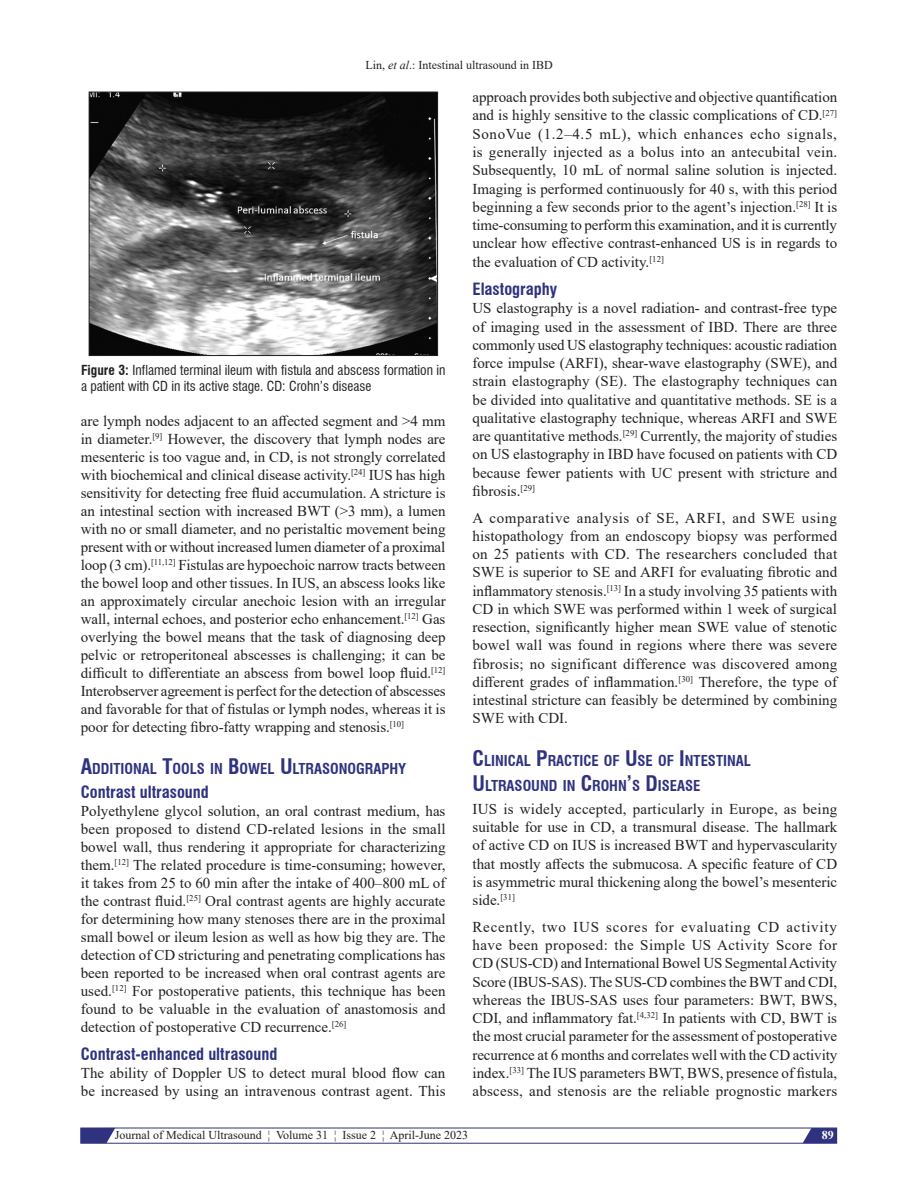
<style>
.page{position:relative;width:918px;height:1188px;background:#fff}
.page>*{position:absolute;margin:0;border:0;box-sizing:border-box;transform-origin:0 0}
.t1{font:700 condensed 16.5px "Swiss 721 BT";color:#2f337f}
.TX{font:15px/18.3px "Times New Roman";color:#231f20;text-align:justify}
.t2{font:700 condensed 14.7px/25.5px "Swiss 721 BT";color:#2f337f}
.FGC{font:condensed 13.5px/16.2px "Swiss 721 BT";color:#231f20}
.t3{font:12px "Times New Roman";color:#231f20}
.t4{font:700 12px "Times New Roman";color:#fff}
.s1{font-style:italic}
.s2{font-weight:700}
.s3{font-size:21px}
</style>
<div class="page">
<svg style="left:80px;top:1128px;width:758px;height:16px"></svg>
<img style="left:91px;top:94px;width:345px;height:260px">
<div style="left:89px;top:92px;width:349px;height:264px;border:1px solid #231f20"></div>
<p class="t3" style="left:365px;top:56px;width:189px">Lin, <span class="s1">et al</span>.: Intestinal ultrasound in IBD</p>
<p class="FGC" style="left:81px;top:362px;width:366px"><span class="s2">Figure 3:</span> Inflamed terminal ileum with fistula and abscess formation in a patient with CD in its active stage. CD: Crohn’s disease</p>
<p class="TX" style="left:81px;top:411px;width:366px">are lymph nodes adjacent to an affected segment and &gt;4 mm in diameter.<sup>[9]</sup> However, the discovery that lymph nodes are mesenteric is too vague and, in CD, is not strongly correlated with biochemical and clinical disease activity.<sup>[24]</sup> IUS has high sensitivity for detecting free fluid accumulation. A stricture is an intestinal section with increased BWT (&gt;3 mm), a lumen with no or small diameter, and no peristaltic movement being present with or without increased lumen diameter of a proximal loop (3 cm).<sup>[11,12]</sup> Fistulas are hypoechoic narrow tracts between the bowel loop and other tissues. In IUS, an abscess looks like an approximately circular anechoic lesion with an irregular wall, internal echoes, and posterior echo enhancement.<sup>[12]</sup> Gas overlying the bowel means that the task of diagnosing deep pelvic or retroperitoneal abscesses is challenging; it can be difficult to differentiate an abscess from bowel loop fluid.<sup>[12] </sup>Interobserver agreement is perfect for the detection of abscesses and favorable for that of fistulas or lymph nodes, whereas it is poor for detecting fibro‑fatty wrapping and stenosis.<sup>[10]</sup></p>
<h1 class="t2" style="left:81px;top:756px;width:327px"><span class="s3">A</span>DDITIONAL <span class="s3">T</span>OOLS IN <span class="s3">B</span>OWEL <span class="s3">U</span> LTRASONOGRAPHY</h1>
<h2 class="t1" style="left:81px;top:782px;width:130px">Contrast ultrasound</h2>
<p class="TX" style="left:81px;top:801px;width:366px">Polyethylene glycol solution, an oral contrast medium, has been proposed to distend CD‑related lesions in the small bowel wall, thus rendering it appropriate for characterizing them.<sup>[12]</sup> The related procedure is time‑consuming; however, it takes from 25 to 60 min after the intake of 400–800 mL of the contrast fluid.<sup>[25]</sup> Oral contrast agents are highly accurate for determining how many stenoses there are in the proximal small bowel or ileum lesion as well as how big they are. The detection of CD stricturing and penetrating complications has been reported to be increased when oral contrast agents are used.<sup>[12]</sup> For postoperative patients, this technique has been found to be valuable in the evaluation of anastomosis and detection of postoperative CD recurrence.<sup>[26]</sup></p>
<h2 class="t1" style="left:81px;top:1044px;width:198px">Contrast‑enhanced ultrasound</h2>
<p class="TX" style="left:81px;top:1064px;width:366px">The ability of Doppler US to detect mural blood flow can be increased by using an intravenous contrast agent. This</p>
<p class="TX" style="left:472px;top:88px;width:366px">approach provides both subjective and objective quantification and is highly sensitive to the classic complications of CD.<sup>[27] </sup>SonoVue (1.2–4.5 mL), which enhances echo signals, is generally injected as a bolus into an antecubital vein.<br>Subsequently, 10 mL of normal saline solution is injected.<br>Imaging is performed continuously for 40 s, with this period beginning a few seconds prior to the agent’s injection.<sup>[28]</sup> It is time‑consuming to perform this examination, and it is currently unclear how effective contrast‑enhanced US is in regards to the evaluation of CD activity.<sup>[12]</sup></p>
<h2 class="t1" style="left:472px;top:279px;width:86px">Elastography</h2>
<p class="TX" style="left:472px;top:299px;width:366px">US elastography is a novel radiation‑ and contrast‑free type of imaging used in the assessment of IBD. There are three commonly used US elastography techniques: acoustic radiation force impulse (ARFI), shear‑wave elastography (SWE), and strain elastography (SE). The elastography techniques can be divided into qualitative and quantitative methods. SE is a qualitative elastography technique, whereas ARFI and SWE are quantitative methods.<sup>[29]</sup> Currently, the majority of studies on US elastography in IBD have focused on patients with CD because fewer patients with UC present with stricture and fibrosis.<sup>[29]</sup></p>
<p class="TX" style="left:473px;top:508px;width:366px">A comparative analysis of SE, ARFI, and SWE using histopathology from an endoscopy biopsy was performed on 25 patients with CD. The researchers concluded that SWE is superior to SE and ARFI for evaluating fibrotic and inflammatory stenosis.<sup>[13]</sup> In a study involving 35 patients with CD in which SWE was performed within 1 week of surgical resection, significantly higher mean SWE value of stenotic bowel wall was found in regions where there was severe fibrosis; no significant difference was discovered among different grades of inflammation.<sup>[30]</sup> Therefore, the type of intestinal stricture can feasibly be determined by combining SWE with CDI.</p>
<h1 class="t2" style="left:473px;top:748px;width:280px"><span class="s3">C</span>LINICAL <span class="s3">P</span>RACTICE OF <span class="s3">U</span>SE OF <span class="s3">I</span> NTESTINAL<br><span class="s3">U</span> LTRASOUND IN <span class="s3">C</span>ROHN<span class="s3">’</span>S <span class="s3">D</span>ISEASE</h1>
<p class="TX" style="left:473px;top:799px;width:366px">IUS is widely accepted, particularly in Europe, as being suitable for use in CD, a transmural disease. The hallmark of active CD on IUS is increased BWT and hypervascularity that mostly affects the submucosa. A specific feature of CD is asymmetric mural thickening along the bowel’s mesenteric side.<sup>[31]</sup></p>
<p class="TX" style="left:473px;top:917px;width:366px">Recently, two IUS scores for evaluating CD activity have been proposed: the Simple US Activity Score for CD (SUS‑CD) and International Bowel US Segmental Activity Score (IBUS‑SAS). The SUS‑CD combines the BWT and CDI, whereas the IBUS‑SAS uses four parameters: BWT, BWS, CDI, and inflammatory fat.<sup>[4,32]</sup> In patients with CD, BWT is the most crucial parameter for the assessment of postoperative recurrence at 6 months and correlates well with the CD activity index.<sup>[33]</sup> The IUS parameters BWT, BWS, presence of fistula, abscess, and stenosis are the reliable prognostic markers</p>
<p class="t3" style="left:115px;top:1127px;width:355px">Journal of Medical Ultrasound ¦ Volume 31 ¦ Issue 2 ¦ April‑June 2023</p>
<p class="t4" style="left:822px;top:1127px;width:13px">89</p>
</div>
